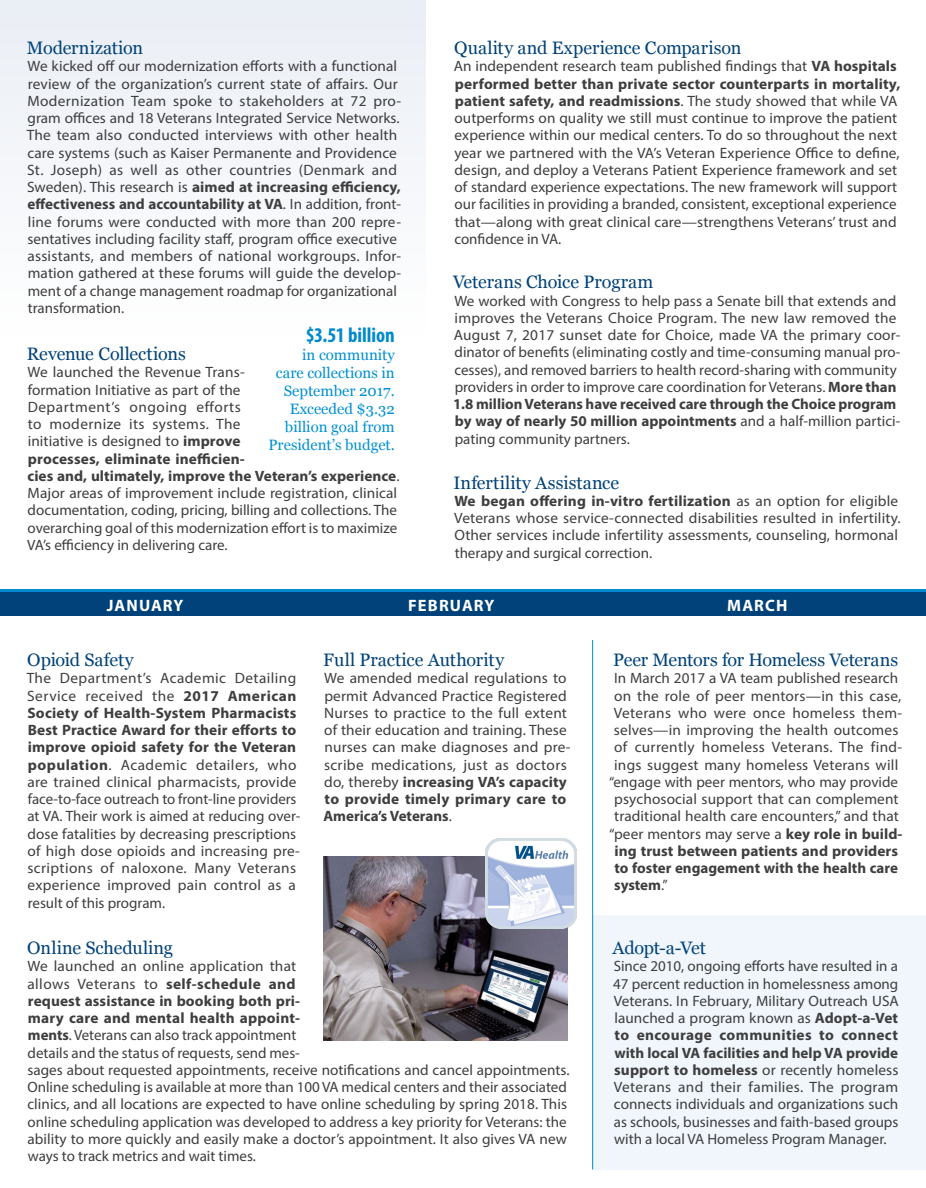
<style>
.page{position:relative;width:926px;height:1188px;background:#fff}
.page>*{position:absolute;margin:0;border:0;box-sizing:border-box;transform-origin:0 0}
.Statistic{font:700 condensed 21px "Myriad Pro";color:#0089cf}
.Achievement_Title{font:18px "Georgia";color:#004279}
.Timeline_Month{font:700 16.5px "Myriad Pro";letter-spacing:.065em;color:#fff}
.Body_Text{font:15px/17.2px "Myriad Pro";letter-spacing:.005em;color:#3e3e3f}
.Statistic_Definition{font:15px/18px "Georgia";color:#0090d3;text-align:right}
.Body_Text-2{font:700 15px "Myriad Pro";color:#3e3e3f}
.s1{font-weight:700}
.s2{font-weight:400}
</style>
<div class="page">
<div style="left:1px;top:0;width:425px;height:334px;background:#f4f6fa"></div>
<div style="left:592px;top:915px;width:334px;height:254px;background:#f0f6fb"></div>
<hr style="left:0;top:0;width:1px;height:403px;background:#f3f5f7">
<div style="left:0;top:590px;width:926px;height:26px;background:#0089cf"></div>
<div style="left:0;top:592px;width:926px;height:24px;background:#004279"></div>
<img style="left:324px;top:856px;width:244px;height:184px">
<img style="left:485px;top:838px;width:91px;height:91px">
<hr style="left:592px;top:640px;width:1px;height:529px;background:#0089cf">
<p class="Achievement_Title" style="left:27px;top:37px;width:118px">Modernization</p>
<p class="Body_Text" style="left:27px;top:57px;width:376px">We kicked off our modernization efforts with a functional review of the organization’s current state of affairs. Our Modernization Team spoke to stakeholders at 72 pro&shy;gram offices and 18 Veterans Integrated Service Networks.<br>The team also conducted interviews with other health care systems (such as Kaiser Permanente and Providence St. Joseph) as well as other countries (Denmark and Sweden). This research is <span class="s1">aimed at increasing efficiency, effectiveness and accountability at VA</span>. In addition, front&shy;line forums were conducted with more than 200 repre&shy;sentatives including facility staff, program office executive assistants, and members of national workgroups. Infor&shy;mation gathered at these forums will guide the develop&shy;ment of a change management roadmap for organizational transformation.</p>
<p class="Statistic" style="left:306px;top:322px;width:91px">$3.51 billion</p>
<p class="Statistic_Definition" style="left:268px;top:346px;width:128px">in community<br>care collections in<br>September 2017.<br>Exceeded $3.32 billion goal from<br>President’s budget.</p>
<p class="Achievement_Title" style="left:27px;top:343px;width:161px">Revenue Collections</p>
<p class="Body_Text" style="left:27px;top:363px;width:374px">We launched the Revenue Trans-<br>formation Initiative as part of the<br>Department’s ongoing efforts<br>to modernize its systems. The<br>initiative is designed to <span class="s1">improve<br>processes, eliminate inefficien-<br>cies and, ultimately, improve the Veteran’s experience</span>.<br>Major areas of improvement include registration, clinical documentation, coding, pricing, billing and collections. The overarching goal of this modernization effort is to maximize VA’s efficiency in delivering care.</p>
<p class="Achievement_Title" style="left:454px;top:37px;width:289px">Quality and Experience Comparison</p>
<p class="Body_Text" style="left:454px;top:57px;width:448px">An independent research team published findings that <span class="s1">VA hospitals performed better than private sector counterparts in mortality, patient safety, and readmissions</span>. The study showed that while VA outperforms on quality we still must continue to improve the patient experience within our medical centers. To do so throughout the next year we partnered with the VA’s Veteran Experience Office to define, design, and deploy a Veterans Patient Experience framework and set of standard experience expectations. The new framework will support our facilities in providing a branded, consistent, exceptional experience that—along with great clinical care—strengthens Veterans’ trust and confidence in VA.</p>
<p class="Achievement_Title" style="left:453px;top:271px;width:202px">Veterans Choice Program</p>
<p class="Body_Text" style="left:453px;top:292px;width:449px">We worked with Congress to help pass a Senate bill that extends and improves the Veterans Choice Program. The new law removed the August 7, 2017 sunset date for Choice, made VA the primary coor&shy;dinator of benefits (eliminating costly and time-consuming manual pro&shy;cesses), and removed barriers to health record-sharing with community providers in order to improve care coordination for Veterans. <span class="s1">More than 1.8 million Veterans have received care through the Choice program by way of nearly 50 million appointments</span> and a half-million partici&shy;pating community partners.</p>
<p class="Achievement_Title" style="left:453px;top:472px;width:167px">Infertility Assistance</p>
<p class="Body_Text" style="left:454px;top:492px;width:448px"><span class="s1">We began offering in-vitro fertilization</span> as an option for eligible Veterans whose service-connected disabilities resulted in infertility.<br>Other services include infertility assessments, counseling, hormonal therapy and surgical correction.</p>
<p class="Timeline_Month" style="left:107px;top:595px;width:78px">JANUARY</p>
<p class="Timeline_Month" style="left:408px;top:595px;width:88px">FEBRUARY</p>
<p class="Timeline_Month" style="left:727px;top:595px;width:62px">MARCH</p>
<p class="Achievement_Title" style="left:27px;top:649px;width:108px">Opioid Safety</p>
<p class="Body_Text" style="left:27px;top:669px;width:275px">The Department’s Academic Detailing Service received the <span class="s1">2017 American Society of Health-System Pharmacists Best Practice Award for their efforts to improve opioid safety for the Veteran population</span>. Academic detailers, who are trained clinical pharmacists, provide face-to-face outreach to front-line providers at VA. Their work is aimed at reducing over&shy;dose fatalities by decreasing prescriptions of high dose opioids and increasing pre&shy;scriptions of naloxone. Many Veterans experience improved pain control as a result of this program.</p>
<p class="Achievement_Title" style="left:27px;top:937px;width:147px">Online Scheduling</p>
<p class="Body_Text" style="left:27px;top:957px;width:543px">We launched an online application that<br>allows Veterans to <span class="s1">self-schedule and<br>request assistance in booking both pri-<br>mary care and mental health appoint-<br>ments</span>. Veterans can also track appointment<br>details and the status of requests, send mes-<br>sages about requested appointments, receive notifications and cancel appointments.<br>Online scheduling is available at more than 100 VA medical centers and their associated clinics, and all locations are expected to have online scheduling by spring 2018. This online scheduling application was developed to address a key priority for Veterans: the ability to more quickly and easily make a doctor’s appointment. It also gives VA new ways to track metrics and wait times.</p>
<p class="Achievement_Title" style="left:323px;top:649px;width:182px">Full Practice Authority</p>
<p class="Body_Text" style="left:323px;top:669px;width:249px">We amended medical regulations to permit Advanced Practice Registered Nurses to practice to the full extent of their education and training. These nurses can make diagnoses and pre&shy;scribe medications, just as doctors do, thereby <span class="s1">increasing VA’s capacity to provide timely primary care to America’s Veterans</span>.</p>
<p class="Achievement_Title" style="left:613px;top:649px;width:286px">Peer Mentors for Homeless Veterans</p>
<p class="Body_Text" style="left:614px;top:669px;width:285px">In March 2017 a VA team published research</p>
<p class="Body_Text" style="left:614px;top:687px;width:289px">on the role of peer mentors—in this case,</p>
<p class="Body_Text" style="left:614px;top:704px;width:290px">Veterans who were once homeless them-</p>
<p class="Body_Text" style="left:614px;top:721px;width:286px">selves—in improving the health outcomes</p>
<p class="Body_Text" style="left:614px;top:738px;width:289px">of currently homeless Veterans. The find-</p>
<p class="Body_Text" style="left:614px;top:756px;width:285px">ings suggest many homeless Veterans will</p>
<p class="Body_Text" style="left:609px;top:773px;width:290px">“engage with peer mentors, who may provide</p>
<p class="Body_Text" style="left:614px;top:790px;width:286px">psychosocial support that can complement</p>
<p class="Body_Text" style="left:614px;top:807px;width:286px">traditional health care encounters,” and that</p>
<p class="Body_Text" style="left:609px;top:825px;width:295px">“peer mentors may serve a <span class="s1">key role in build-</span></p>
<p class="Body_Text-2" style="left:614px;top:841px;width:285px">ing trust between patients and providers</p>
<p class="Body_Text-2" style="left:614px;top:858px;width:285px">to foster engagement with the health care</p>
<p class="Body_Text-2" style="left:614px;top:875px;width:55px">system<span class="s2">.”</span></p>
<p class="Achievement_Title" style="left:612px;top:937px;width:95px">Adopt-a-Vet</p>
<p class="Body_Text" style="left:613px;top:957px;width:287px;text-align:justify">Since 2010, ongoing efforts have resulted in a 47 percent reduction in homelessness among Veterans. In February, Military Outreach USA launched a program known as <span class="s1">Adopt-a-Vet to encourage communities to connect with local VA facilities and help VA provide support to homeless</span> or recently homeless Veterans and their families. The program connects individuals and organizations such as schools, businesses and faith-based groups with a local VA Homeless Program Manager.</p>
</div>
